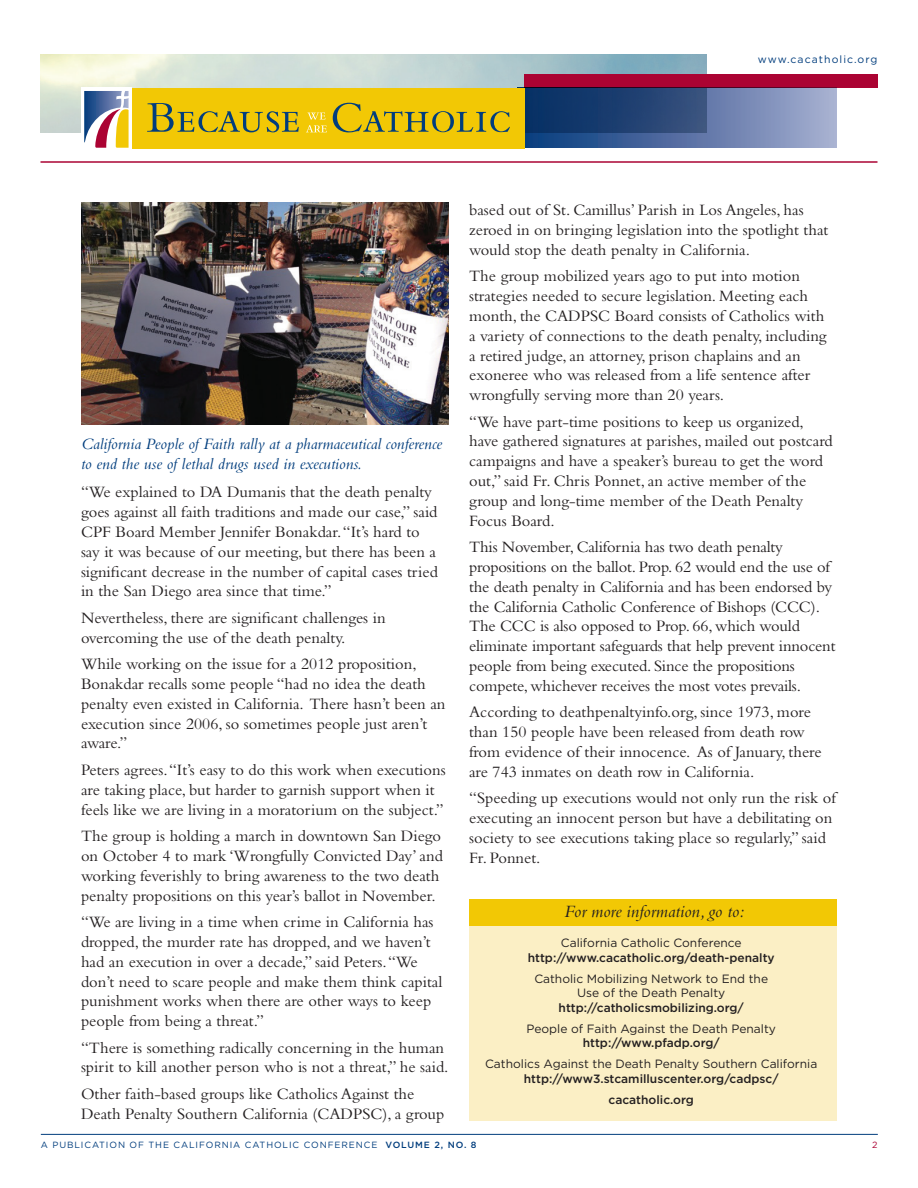
<style>
.page{position:relative;width:918px;height:1188px;background:#fff}
.page>*{position:absolute;margin:0;border:0;box-sizing:border-box;transform-origin:0 0}
.t1{font:italic 18px "Bembo";color:#231f20}
.t2{font:16.5px/19.8px "Bembo";color:#231f20}
.t3{font:italic 16.5px/19.8px "Bembo";color:#013d7d}
.t4{font:12px/14.4px "Gotham";color:#231f20;text-align:center}
.t5{font:500 12px/21.1px "Gotham";color:#231f20;text-align:center}
.t6{font:10.5px "Gotham";letter-spacing:.1em;color:#013d7d}
.t7{font:9px "Gotham";letter-spacing:.1em;color:#013d7d}
.t8{font:9px "Gotham";color:#ab0333}
.s1{font-weight:500}
</style>
<div class="page">
<div style="left:469px;top:926px;width:368px;height:195px;background:#fbefc5"></div>
<div style="left:469px;top:899px;width:368px;height:27px;background:#f2c805"></div>
<img style="left:40px;top:54px;width:666px;height:78px">
<div style="left:524px;top:74px;width:354px;height:14px;background:#ab0333"></div>
<svg style="left:524px;top:88px;width:313px;height:60px;background:#4c6795"></svg>
<div style="left:132px;top:88px;width:392px;height:60px;background:#f2c805"></div>
<div style="left:81px;top:88px;width:51px;height:63px;background:#fff"></div>
<svg style="left:84px;top:91px;width:45px;height:57px"></svg>
<svg style="left:147px;top:103px;width:363px;height:29px"></svg>
<hr style="left:40px;top:161px;width:838px;height:2px;background:#ab0333">
<hr style="left:41px;top:1134px;width:837px;height:1px;background:#013d7d">
<img style="left:81px;top:202px;width:368px;height:222px">
<p class="t6" style="left:758px;top:54px;width:121px">www.cacatholic.org</p>
<p class="t3" style="left:81px;top:434px;width:363px">California People of Faith rally at a pharmaceutical conference to end the use of lethal drugs used in executions.</p>
<p class="t2" style="left:81px;top:482px;width:358px">“We explained to DA Dumanis that the death penalty goes against all faith traditions and made our case,” said CPF Board Member Jennifer Bonakdar. “It’s hard to say it was because of our meeting, but there has been a significant decrease in the number of capital cases tried in the San Diego area since that time.”</p>
<p class="t2" style="left:81px;top:608px;width:306px">Nevertheless, there are significant challenges in overcoming the use of the death penalty.</p>
<p class="t2" style="left:81px;top:654px;width:366px">While working on the issue for a 2012 proposition, Bonakdar recalls some people “had no idea the death penalty even existed in California. There hasn’t been an execution since 2006, so sometimes people just aren’t aware.”</p>
<p class="t2" style="left:81px;top:760px;width:366px">Peters agrees. “It’s easy to do this work when executions are taking place, but harder to garnish support when it feels like we are living in a moratorium on the subject.”</p>
<p class="t2" style="left:81px;top:826px;width:363px">The group is holding a march in downtown San Diego on October 4 to mark ‘Wrongfully Convicted Day’ and working feverishly to bring awareness to the two death penalty propositions on this year’s ballot in November.</p>
<p class="t2" style="left:81px;top:912px;width:363px">“We are living in a time when crime in California has dropped, the murder rate has dropped, and we haven’t had an execution in over a decade,” said Peters. “We don’t need to scare people and make them think capital punishment works when there are other ways to keep people from being a threat.”</p>
<p class="t2" style="left:81px;top:1037px;width:369px">“There is something radically concerning in the human spirit to kill another person who is not a threat,” he said.</p>
<p class="t2" style="left:81px;top:1084px;width:365px">Other faith-based groups like Catholics Against the<br>Death Penalty Southern California (CADPSC), a group</p>
<p class="t2" style="left:469px;top:200px;width:361px">based out of St. Camillus’ Parish in Los Angeles, has zeroed in on bringing legislation into the spotlight that would stop the death penalty in California.</p>
<p class="t2" style="left:469px;top:266px;width:359px">The group mobilized years ago to put into motion strategies needed to secure legislation. Meeting each month, the CADPSC Board consists of Catholics with a variety of connections to the death penalty, including a retired judge, an attorney, prison chaplains and an exoneree who was released from a life sentence after wrongfully serving more than 20 years.</p>
<p class="t2" style="left:469px;top:411px;width:365px">“We have part-time positions to keep us organized, have gathered signatures at parishes, mailed out postcard campaigns and have a speaker’s bureau to get the word out,” said Fr. Chris Ponnet, an active member of the group and long-time member of the Death Penalty Focus Board.</p>
<p class="t2" style="left:469px;top:537px;width:368px">This November, California has two death penalty propositions on the ballot. Prop. 62 would end the use of the death penalty in California and has been endorsed by the California Catholic Conference of Bishops (CCC).<br>The CCC is also opposed to Prop. 66, which would eliminate important safeguards that help prevent innocent people from being executed. Since the propositions compete, whichever receives the most votes prevails.</p>
<p class="t2" style="left:469px;top:702px;width:354px">According to deathpenaltyinfo.org, since 1973, more than 150 people have been released from death row from evidence of their innocence. As of January, there are 743 inmates on death row in California.</p>
<p class="t2" style="left:469px;top:788px;width:368px">“Speeding up executions would not only run the risk of executing an innocent person but have a debilitating on society to see executions taking place so regularly,” said Fr. Ponnet.</p>
<p class="t1" style="left:564px;top:901px;width:182px">For more information, go to:</p>
<p class="t4" style="left:561px;top:936px;width:182px">California Catholic Conference</p>
<p class="t5" style="left:528px;top:947px;width:249px">http://www.cacatholic.org/death-penalty</p>
<p class="t4" style="left:534px;top:971px;width:235px">Catholic Mobilizing Network to End the<br>Use of the Death Penalty</p>
<p class="t5" style="left:559px;top:997px;width:187px">http://catholicsmobilizing.org/</p>
<p class="t4" style="left:526px;top:1021px;width:251px">People of Faith Against the Death Penalty</p>
<p class="t5" style="left:583px;top:1032px;width:139px">http://www.pfadp.org/</p>
<p class="t4" style="left:485px;top:1057px;width:334px">Catholics Against the Death Penalty Southern California</p>
<p class="t5" style="left:524px;top:1068px;width:256px">http://www3.stcamilluscenter.org/cadpsc/ cacatholic.org</p>
<p class="t7" style="left:41px;top:1140px;width:437px">A PUBLICATION OF THE CALIFORNIA CATHOLIC CONFERENCE <span class="s1">VOLUME 2, NO. 8</span></p>
<p class="t8" style="left:872px;top:1140px;width:7px">2</p>
</div>
